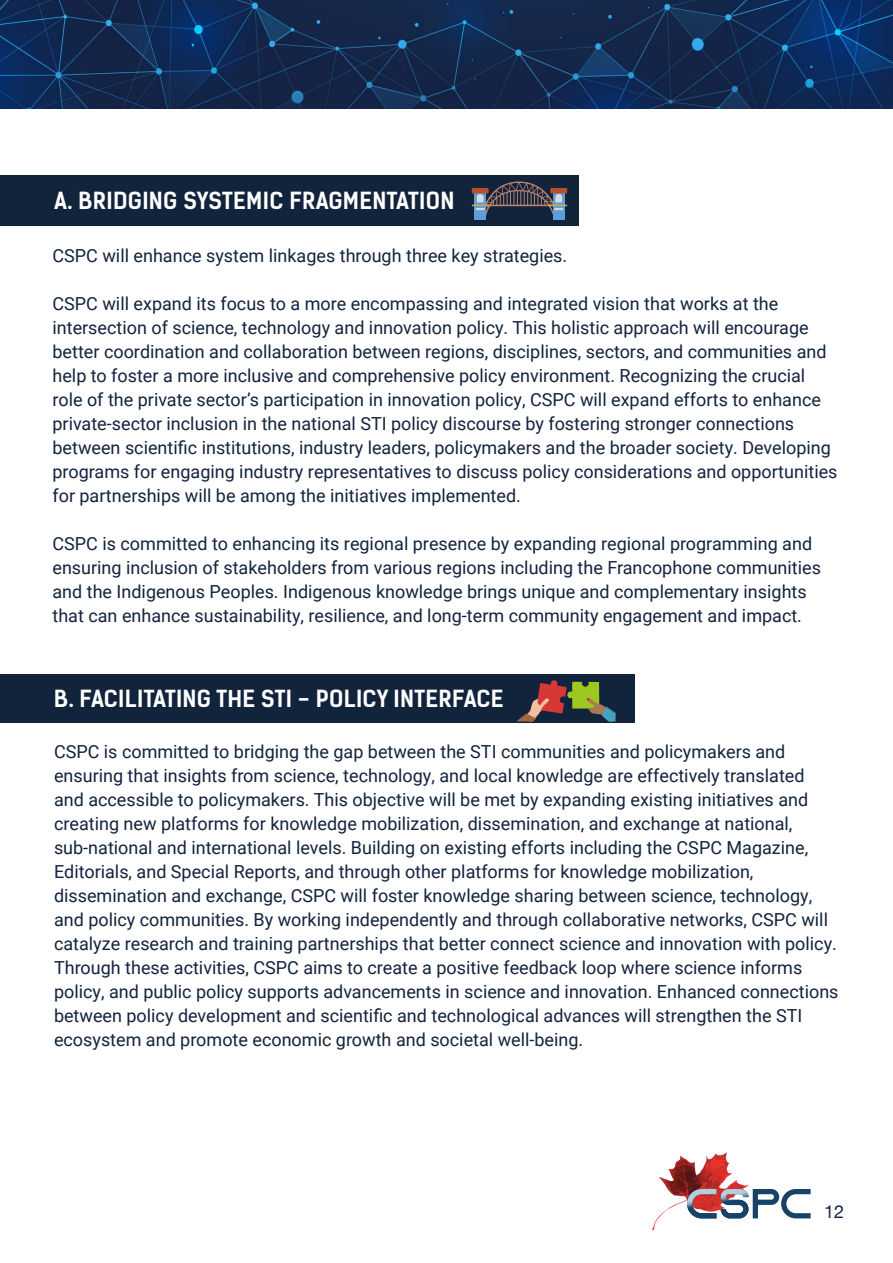
<style>
.page{position:relative;width:893px;height:1263px;background:#fff}
.page>*{position:absolute;margin:0;border:0;box-sizing:border-box;transform-origin:0 0}
.Body{font:700 22.5px "Kelson Sans";letter-spacing:.015em;color:#fff}
.Body-2{font:18px/24px "Roboto";color:#12233c}
.t1{font:18px "Helvetica Neue";color:#152443}
</style>
<div class="page">
<img style="left:0;top:0;width:893px;height:109px">
<div style="left:0;top:176px;width:578px;height:50px;background:#12233c"></div>
<div style="left:0;top:674px;width:634px;height:48px;background:#12233c"></div>
<svg style="left:652px;top:1152px;width:159px;height:79px"></svg>
<img style="left:687px;top:1189px;width:29px;height:29px">
<img style="left:721px;top:1189px;width:27px;height:29px">
<svg style="left:517px;top:680px;width:99px;height:41px"></svg>
<div style="left:474px;top:192px;width:12px;height:28px;background:#5c9ed9"></div>
<div style="left:553px;top:192px;width:11px;height:28px;background:#5c9ed9"></div>
<svg style="left:472px;top:182px;width:95px;height:35px"></svg>
<p class="Body" style="left:54px;top:187px;width:402px">A. BRIDGING SYSTEMIC FRAGMENTATION</p>
<p class="Body-2" style="left:52px;top:243px;width:516px">CSPC will enhance system linkages through three key strategies.</p>
<p class="Body-2" style="left:52px;top:291px;width:786px">CSPC will expand its focus to a more encompassing and integrated vision that works at the intersection of science, technology and innovation policy. This holistic approach will encourage better coordination and collaboration between regions, disciplines, sectors, and communities and help to foster a more inclusive and comprehensive policy environment. Recognizing the crucial role of the private sector’s participation in innovation policy, CSPC will expand efforts to enhance private-sector inclusion in the national STI policy discourse by fostering stronger connections between scientific institutions, industry leaders, policymakers and the broader society. Developing programs for engaging industry representatives to discuss policy considerations and opportunities for partnerships will be among the initiatives implemented.</p>
<p class="Body-2" style="left:52px;top:531px;width:770px">CSPC is committed to enhancing its regional presence by expanding regional programming and ensuring inclusion of stakeholders from various regions including the Francophone communities and the Indigenous Peoples. Indigenous knowledge brings unique and complementary insights that can enhance sustainability, resilience, and long-term community engagement and impact.</p>
<p class="Body" style="left:54px;top:684px;width:451px">B. FACILITATING THE STI - POLICY INTERFACE</p>
<p class="Body-2" style="left:54px;top:739px;width:786px">CSPC is committed to bridging the gap between the STI communities and policymakers and ensuring that insights from science, technology, and local knowledge are effectively translated and accessible to policymakers. This objective will be met by expanding existing initiatives and creating new platforms for knowledge mobilization, dissemination, and exchange at national, sub-national and international levels. Building on existing efforts including the CSPC Magazine, Editorials, and Special Reports, and through other platforms for knowledge mobilization, dissemination and exchange, CSPC will foster knowledge sharing between science, technology, and policy communities. By working independently and through collaborative networks, CSPC will catalyze research and training partnerships that better connect science and innovation with policy.<br>Through these activities, CSPC aims to create a positive feedback loop where science informs policy, and public policy supports advancements in science and innovation. Enhanced connections between policy development and scientific and technological advances will strengthen the STI ecosystem and promote economic growth and societal well-being.</p>
<p class="t1" style="left:824px;top:1201px;width:22px">12</p>
</div>
